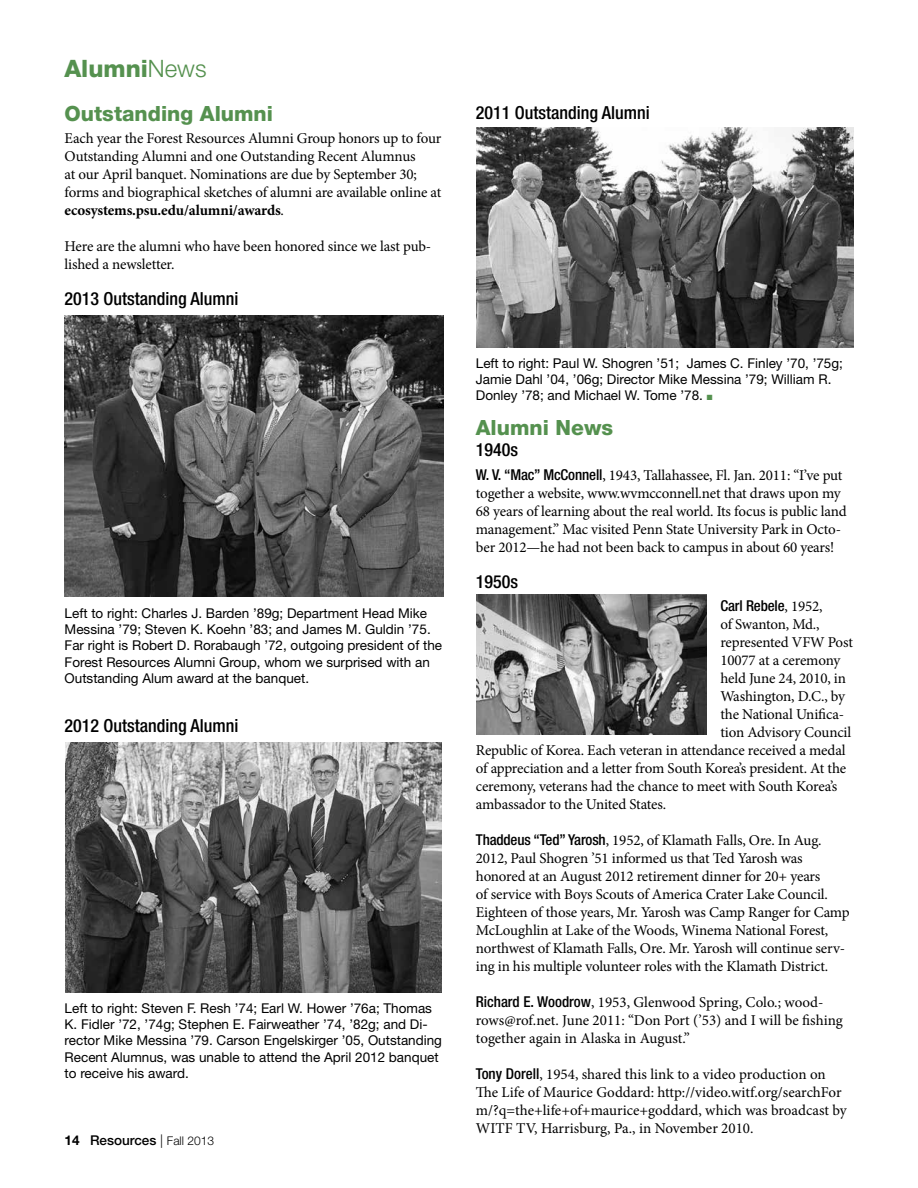
<style>
.page{position:relative;width:918px;height:1188px;background:#fff}
.page>*{position:absolute;margin:0;border:0;box-sizing:border-box;transform-origin:0 0}
.t1{font:800 24px "Helvetica Neue LT Std";color:#55914f}
.t2{font:800 21px "Helvetica Neue LT Std";color:#55914f}
.t3{font:500 condensed 18px "Helvetica Neue LT Std";color:#000}
.t4{font:15px/18px "Minion Pro";letter-spacing:-.01em;color:#000}
.t5{font:500 condensed 15px "Helvetica Neue LT Std";letter-spacing:-.01em;color:#000}
.t6{font:13.5px/16.2px "Helvetica Neue LT Std";color:#000}
.t7{font:500 13.5px "Helvetica Neue LT Std";color:#000}
.s1{font-weight:300}
.s2{font-weight:700}
.s3{font-weight:300;font-size:12px}
.s4{color:#55914f}
.s5{font-family:"Helvetica Neue LT Std";font-weight:500;font-stretch:condensed}
.s6{font-family:"Minion Pro";font-weight:400;font-stretch:normal}
</style>
<div class="page">
<img style="left:65px;top:316px;width:378px;height:280px">
<img style="left:65px;top:743px;width:377px;height:250px">
<img style="left:477px;top:127px;width:377px;height:221px">
<img style="left:476px;top:595px;width:231px;height:139px">
<h1 class="t1" style="left:64px;top:55px;width:144px">Alumni<span class="s1">News</span></h1>
<h2 class="t2" style="left:65px;top:102px;width:210px">Outstanding Alumni</h2>
<p class="t4" style="left:65px;top:129px;width:378px">Each year the Forest Resources Alumni Group honors up to four Outstanding Alumni and one Outstanding Recent Alumnus<br>at our April banquet. Nominations are due by September 30; forms and biographical sketches of alumni are available online at <span class="s2">ecosystems.psu.edu/alumni/awards</span>.</p>
<p class="t4" style="left:65px;top:237px;width:368px">Here are the alumni who have been honored since we last pub&shy;lished a newsletter.</p>
<p class="t3" style="left:65px;top:288px;width:175px">2013 Outstanding Alumni</p>
<p class="t6" style="left:65px;top:605px;width:379px">Left to right: Charles J. Barden ’89g; Department Head Mike Messina ’79; Steven K. Koehn ’83; and James M. Guldin ’75.<br>Far right is Robert D. Rorabaugh ’72, outgoing president of the Forest Resources Alumni Group, whom we surprised with an Outstanding Alum award at the banquet.</p>
<p class="t3" style="left:65px;top:715px;width:175px">2012 Outstanding Alumni</p>
<p class="t6" style="left:65px;top:1000px;width:379px">Left to right: Steven F. Resh ’74; Earl W. Hower ’76a; Thomas K. Fidler ’72, ’74g; Stephen E. Fairweather ’74, ’82g; and Di&shy;rector Mike Messina ’79. Carson Engelskirger ’05, Outstanding Recent Alumnus, was unable to attend the April 2012 banquet to receive his award.</p>
<p class="t7" style="left:65px;top:1132px;width:151px"><span class="s2">14</span> Resources <span class="s1">|</span> <span class="s3">Fall 2013</span></p>
<p class="t3" style="left:476px;top:102px;width:175px">2011 Outstanding Alumni</p>
<p class="t6" style="left:476px;top:355px;width:369px">Left to right: Paul W. Shogren ’51; James C. Finley ’70, ’75g;<br>Jamie Dahl ’04, ’06g; Director Mike Messina ’79; William R.<br>Donley ’78; and Michael W. Tome ’78. <span class="s4">■</span></p>
<h2 class="t2" style="left:476px;top:415px;width:139px">Alumni News</h2>
<p class="t3" style="left:476px;top:439px;width:44px">1940s</p>
<p class="t4" style="left:476px;top:466px;width:372px"><span class="s5">W. V. “Mac” McConnell</span>, 1943, Tallahassee, Fl. Jan. 2011: “I’ve put together a website, www.wvmcconnell.net that draws upon my 68 years of learning about the real world. Its focus is public land management.” Mac visited Penn State University Park in Octo&shy;ber 2012—he had not been back to campus in about 60 years!</p>
<p class="t3" style="left:476px;top:570px;width:44px">1950s</p>
<p class="t5" style="left:720px;top:597px;width:104px">Carl Rebele<span class="s6">, 1952,</span></p>
<p class="t4" style="left:720px;top:615px;width:101px">of Swanton, Md.,</p>
<p class="t4" style="left:720px;top:633px;width:134px">represented VFW Post</p>
<p class="t4" style="left:720px;top:651px;width:121px">10077 at a ceremony</p>
<p class="t4" style="left:720px;top:669px;width:127px">held June 24, 2010, in</p>
<p class="t4" style="left:720px;top:687px;width:126px">Washington, D.C., by</p>
<p class="t4" style="left:720px;top:705px;width:125px">the National Unifica-</p>
<p class="t4" style="left:720px;top:723px;width:132px">tion Advisory Council</p>
<p class="t4" style="left:476px;top:741px;width:371px">Republic of Korea. Each veteran in attendance received a medal</p>
<p class="t4" style="left:476px;top:759px;width:372px">of appreciation and a letter from South Korea’s president. At the</p>
<p class="t4" style="left:476px;top:777px;width:363px">ceremony, veterans had the chance to meet with South Korea’s</p>
<p class="t4" style="left:476px;top:795px;width:192px">ambassador to the United States.</p>
<p class="t4" style="left:476px;top:831px;width:375px"><span class="s5">Thaddeus “Ted” Yarosh</span>, 1952, of Klamath Falls, Ore. In Aug.<br>2012, Paul Shogren ’51 informed us that Ted Yarosh was honored at an August 2012 retirement dinner for 20+ years<br>of service with Boys Scouts of America Crater Lake Council.<br>Eighteen of those years, Mr. Yarosh was Camp Ranger for Camp McLoughlin at Lake of the Woods, Winema National Forest, northwest of Klamath Falls, Ore. Mr. Yarosh will continue serv&shy;ing in his multiple volunteer roles with the Klamath District.</p>
<p class="t4" style="left:476px;top:993px;width:368px"><span class="s5">Richard E. Woodrow</span>, 1953, Glenwood Spring, Colo.; wood&shy;rows@rof.net. June 2011: “Don Port (’53) and I will be fishing together again in Alaska in August.”</p>
<p class="t4" style="left:476px;top:1065px;width:372px"><span class="s5">Tony Dorell</span>, 1954, shared this link to a video production on The Life of Maurice Goddard: http://video.witf.org/searchFor m/?q=the+life+of+maurice+goddard, which was broadcast by WITF TV, Harrisburg, Pa., in November 2010.</p>
</div>
